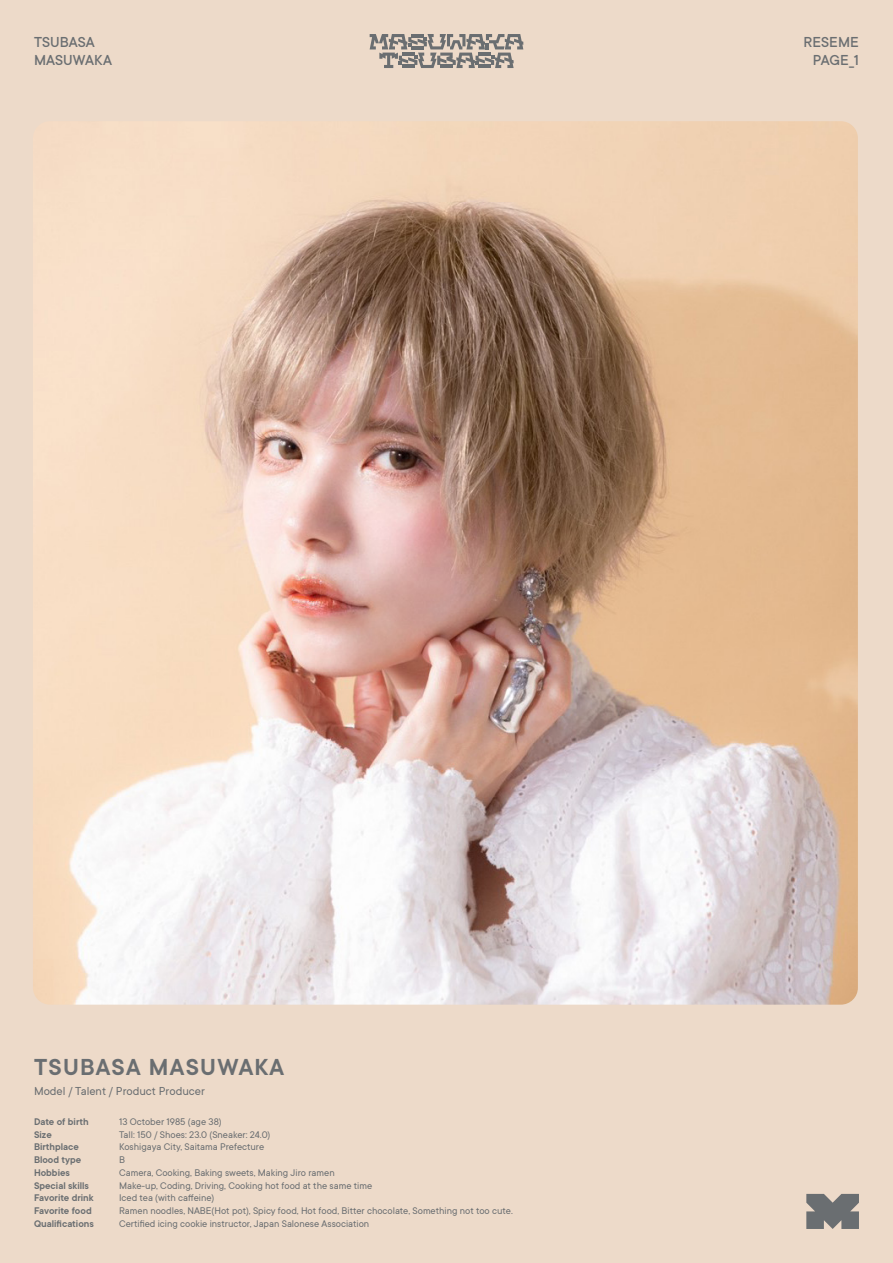
<style>
.page{position:relative;width:893px;height:1263px;background:#eddac9}
.page>*{position:absolute;margin:0;border:0;box-sizing:border-box;transform-origin:0 0}
.t1{font:600 25.5px "TT Commons";letter-spacing:.05em;color:#6a6e71}
.t2{font:500 15.9px/18px "TT Commons";color:#6a6e71}
.t3{font:12.75px "TT Commons";color:#6a6e71}
.t4{font:10.65px "TT Commons";color:#6a6e71}
.t5{font:600 10.65px "TT Commons";color:#6a6e71}
</style>
<div class="page">
<svg style="left:370px;top:34px;width:153px;height:34px"></svg>
<img style="left:33px;top:121px;width:825px;height:884px">
<svg style="left:806px;top:1194px;width:53px;height:35px;background:#7b7c7c"></svg>
<h2 class="t2" style="left:34px;top:33px;width:79px">TSUBASA<br>MASUWAKA</h2>
<h2 class="t2" style="left:803px;top:33px;width:57px;text-align:center">RESEME<br>PAGE_1</h2>
<h1 class="t1" style="left:34px;top:1051px;width:252px">TSUBASA MASUWAKA</h1>
<p class="t3" style="left:34px;top:1083px;width:172px">Model / Talent / Product Producer</p>
<p class="t5" style="left:34px;top:1115px;width:56px">Date of birth</p>
<p class="t4" style="left:119px;top:1115px;width:104px">13 October 1985 (age 38)</p>
<p class="t5" style="left:34px;top:1127px;width:19px">Size</p>
<p class="t4" style="left:119px;top:1128px;width:153px">Tall: 150 / Shoes: 23.0 (Sneaker: 24.0)</p>
<p class="t5" style="left:34px;top:1140px;width:47px">Birthplace</p>
<p class="t4" style="left:119px;top:1140px;width:147px">Koshigaya City, Saitama Prefecture</p>
<p class="t5" style="left:34px;top:1153px;width:49px">Blood type</p>
<p class="t4" style="left:119px;top:1153px;width:7px">B</p>
<p class="t5" style="left:34px;top:1166px;width:37px">Hobbies</p>
<p class="t4" style="left:119px;top:1166px;width:217px">Camera, Cooking, Baking sweets, Making Jiro ramen</p>
<p class="t5" style="left:34px;top:1178px;width:56px">Special skills</p>
<p class="t4" style="left:119px;top:1179px;width:255px">Make-up, Coding, Driving, Cooking hot food at the same time</p>
<p class="t5" style="left:34px;top:1191px;width:61px">Favorite drink</p>
<p class="t4" style="left:119px;top:1191px;width:97px">Iced tea (with caffeine)</p>
<p class="t5" style="left:34px;top:1204px;width:59px">Favorite food</p>
<p class="t4" style="left:119px;top:1204px;width:395px">Ramen noodles, NABE(Hot pot), Spicy food, Hot food, Bitter chocolate, Something not too cute.</p>
<p class="t5" style="left:34px;top:1217px;width:61px">Qualifications</p>
<p class="t4" style="left:119px;top:1217px;width:252px">Certified icing cookie instructor, Japan Salonese Association</p>
</div>
